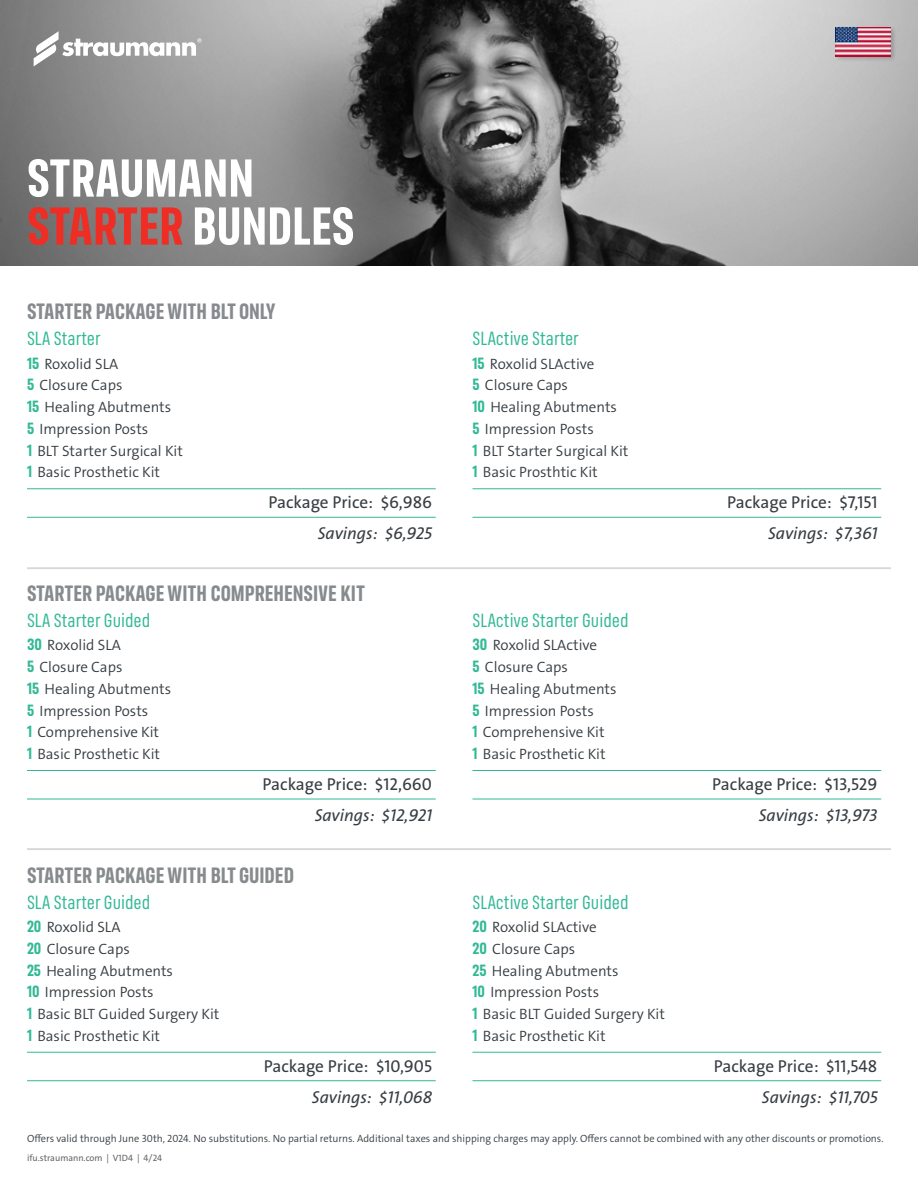
<style>
.page{position:relative;width:918px;height:1188px;background:#fff}
.page>*{position:absolute;margin:0;border:0;box-sizing:border-box;transform-origin:0 0}
.t1{font:700 54px/48px "FS Industrie Cd";color:#fff}
.t2{font:700 22.5px "FS Industrie Cd";color:#878b8e}
.t3{font:19.5px "FS Industrie Cd";color:#31b995}
.t4{font:17.25px "The Sans LP5 Plain";color:#373d42}
.t5{font:17.25px "The Sans LP5 Plain IT";color:#373d42}
.t6{font:15px/21.8px "The Sans LP4 Se Lig";color:#373d42}
.t7{font:10.5px "The Sans LP4 Se Lig";color:#373d42}
.t8{font:9.15px "The Sans LP5 Plain";color:#636569}
.s1{color:#ee2e24}
.s2{font-family:"FS Industrie Cd";font-weight:700;font-size:16.5px;color:#31b995}
</style>
<div class="page">
<img style="left:0;top:0;width:918px;height:265px">
<svg style="left:34px;top:31px;width:167px;height:35px"></svg>
<div style="left:834px;top:25px;width:63px;height:37px;background:#000;opacity:.2"></div>
<img style="left:836px;top:27px;width:55px;height:29px">
<hr style="left:27px;top:517px;width:409px;height:1px;background:#31b995">
<hr style="left:27px;top:488px;width:409px;height:1px;background:#31b995">
<hr style="left:472px;top:517px;width:409px;height:1px;background:#31b995">
<hr style="left:472px;top:488px;width:409px;height:1px;background:#31b995">
<hr style="left:27px;top:799px;width:409px;height:1px;background:#31b995">
<hr style="left:27px;top:770px;width:409px;height:1px;background:#31b995">
<hr style="left:472px;top:799px;width:409px;height:1px;background:#31b995">
<hr style="left:472px;top:770px;width:409px;height:1px;background:#31b995">
<hr style="left:27px;top:1080px;width:409px;height:1px;background:#31b995">
<hr style="left:27px;top:1052px;width:409px;height:1px;background:#31b995">
<hr style="left:472px;top:1080px;width:409px;height:1px;background:#31b995">
<hr style="left:472px;top:1052px;width:409px;height:1px;background:#31b995">
<hr style="left:27px;top:567px;width:864px;height:2px;background:#d7d8d9">
<hr style="left:27px;top:848px;width:864px;height:2px;background:#d7d8d9">
<h1 class="t1" style="left:27px;top:154px;width:329px">STRAUMANN<br><span class="s1">STARTER</span> BUNDLES</h1>
<h2 class="t2" style="left:27px;top:297px;width:250px">STARTER PACKAGE WITH BLT ONLY</h2>
<h3 class="t3" style="left:27px;top:327px;width:75px">SLA Starter</h3>
<p class="t6" style="left:27px;top:353px;width:158px"><span class="s2">15</span> Roxolid SLA<br><span class="s2">5</span> Closure Caps<br><span class="s2">15</span> Healing Abutments<br><span class="s2">5</span> Impression Posts<br><span class="s2">1</span> BLT Starter Surgical Kit<br><span class="s2">1</span> Basic Prosthetic Kit</p>
<p class="t4" style="left:268px;top:491px;width:165px">Package Price: $6,986</p>
<p class="t5" style="left:318px;top:523px;width:116px">Savings: $6,925</p>
<h2 class="t2" style="left:27px;top:579px;width:340px">STARTER PACKAGE WITH COMPREHENSIVE KIT</h2>
<h3 class="t3" style="left:27px;top:609px;width:125px">SLA Starter Guided</h3>
<p class="t6" style="left:27px;top:634px;width:146px"><span class="s2">30</span> Roxolid SLA<br><span class="s2">5</span> Closure Caps<br><span class="s2">15</span> Healing Abutments<br><span class="s2">5</span> Impression Posts<br><span class="s2">1</span> Comprehensive Kit<br><span class="s2">1</span> Basic Prosthetic Kit</p>
<p class="t4" style="left:263px;top:773px;width:171px">Package Price: $12,660</p>
<p class="t5" style="left:315px;top:804px;width:119px">Savings: $12,921</p>
<h2 class="t2" style="left:27px;top:861px;width:269px">STARTER PACKAGE WITH BLT GUIDED</h2>
<h3 class="t3" style="left:27px;top:891px;width:125px">SLA Starter Guided</h3>
<p class="t6" style="left:27px;top:916px;width:194px"><span class="s2">20</span> Roxolid SLA<br><span class="s2">20</span> Closure Caps<br><span class="s2">25</span> Healing Abutments<br><span class="s2">10</span> Impression Posts<br><span class="s2">1</span> Basic BLT Guided Surgery Kit<br><span class="s2">1</span> Basic Prosthetic Kit</p>
<p class="t4" style="left:264px;top:1055px;width:170px">Package Price: $10,905</p>
<p class="t5" style="left:312px;top:1086px;width:122px">Savings: $11,068</p>
<h3 class="t3" style="left:472px;top:327px;width:108px">SLActive Starter</h3>
<p class="t6" style="left:472px;top:353px;width:158px"><span class="s2">15</span> Roxolid SLActive<br><span class="s2">5</span> Closure Caps<br><span class="s2">10</span> Healing Abutments<br><span class="s2">5</span> Impression Posts<br><span class="s2">1</span> BLT Starter Surgical Kit<br><span class="s2">1</span> Basic Prosthtic Kit</p>
<h3 class="t3" style="left:472px;top:609px;width:158px">SLActive Starter Guided</h3>
<p class="t6" style="left:472px;top:634px;width:146px"><span class="s2">30</span> Roxolid SLActive<br><span class="s2">5</span> Closure Caps<br><span class="s2">15</span> Healing Abutments<br><span class="s2">5</span> Impression Posts<br><span class="s2">1</span> Comprehensive Kit<br><span class="s2">1</span> Basic Prosthetic Kit</p>
<h3 class="t3" style="left:472px;top:891px;width:158px">SLActive Starter Guided</h3>
<p class="t6" style="left:472px;top:916px;width:194px"><span class="s2">20</span> Roxolid SLActive<br><span class="s2">20</span> Closure Caps<br><span class="s2">25</span> Healing Abutments<br><span class="s2">10</span> Impression Posts<br><span class="s2">1</span> Basic BLT Guided Surgery Kit<br><span class="s2">1</span> Basic Prosthetic Kit</p>
<p class="t4" style="left:727px;top:491px;width:152px">Package Price: $7,151</p>
<p class="t5" style="left:768px;top:523px;width:111px">Savings: $7,361</p>
<p class="t4" style="left:712px;top:773px;width:167px">Package Price: $13,529</p>
<p class="t5" style="left:759px;top:804px;width:120px">Savings: $13,973</p>
<p class="t4" style="left:714px;top:1055px;width:165px">Package Price: $11,548</p>
<p class="t5" style="left:762px;top:1086px;width:117px">Savings: $11,705</p>
<p class="t7" style="left:27px;top:1131px;width:858px">Offers valid through June 30th, 2024. No substitutions. No partial returns. Additional taxes and shipping charges may apply. Offers cannot be combined with any other discounts or promotions.</p>
<p class="t8" style="left:27px;top:1152px;width:137px">ifu.straumann.com | V1D4 | 4/24</p>
</div>
